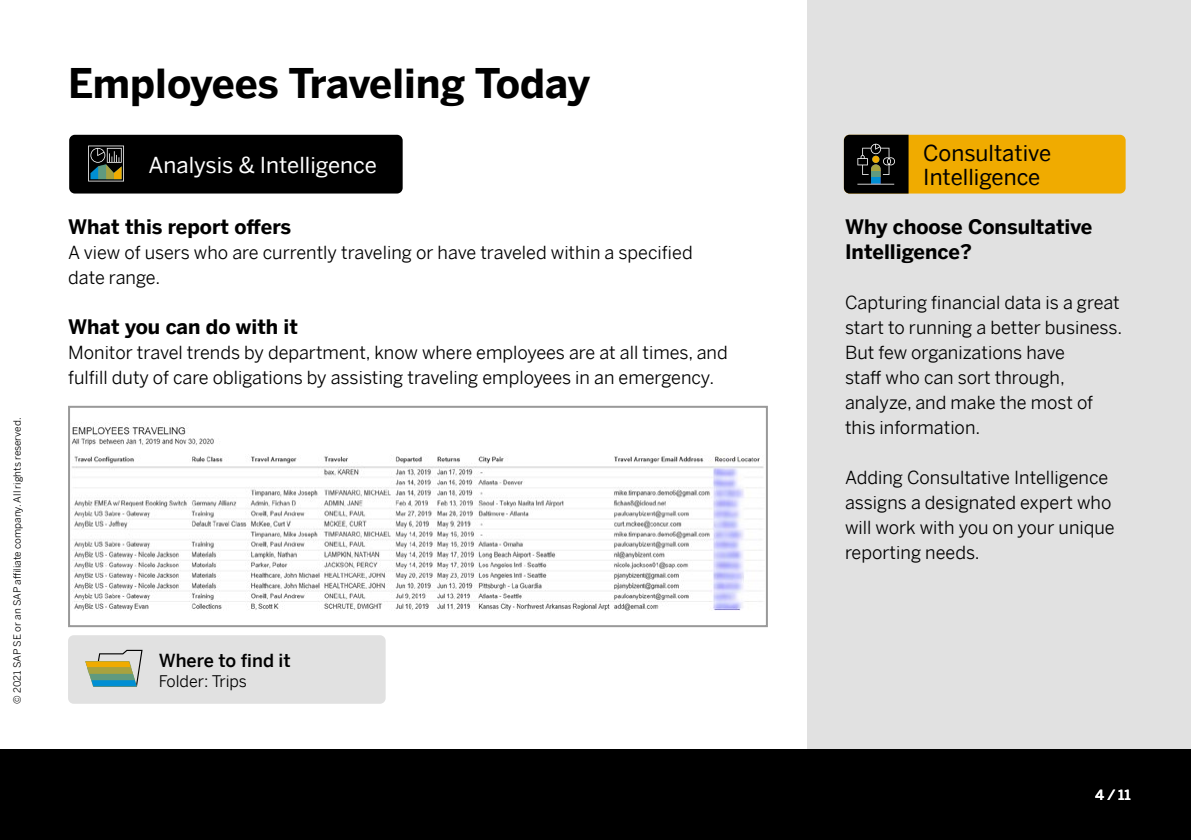
<style>
.page{position:relative;width:1191px;height:840px;background:#fff}
.page>*{position:absolute;margin:0;border:0;box-sizing:border-box;transform-origin:0 0}
.t1{font:700 40px "Benton Sans";letter-spacing:-.005em;color:#000}
.t2{font:22px/24px "Benton Sans";color:#000}
.t3{font:22px "Benton Sans";color:#fff}
.t4{font:700 20px/25px "Benton Sans";color:#000}
.t5{font:18px/25px "Benton Sans";color:#000}
.t6{font:500 18px "Benton Sans";color:#000}
.t7{font:16px "Benton Sans";color:#000}
.t8{font:500 14px "Benton Sans";color:#fff}
.t9{font:10px "Benton Sans";color:#000}
</style>
<div class="page">
<div style="left:807px;top:0;width:384px;height:748px;background:#e1e1e1"></div>
<div style="left:844px;top:135px;width:281px;height:58px;background:#f0ab00;border-radius:6px"></div>
<svg style="left:844px;top:135px;width:64px;height:58px;background:#131613"></svg>
<div style="left:0;top:748px;width:1191px;height:91px;background:#000"></div>
<div style="left:68px;top:635px;width:318px;height:68px;background:#e1e1e1;border-radius:6px"></div>
<div style="left:69px;top:135px;width:334px;height:58px;background:#000;border-radius:6px"></div>
<svg style="left:85px;top:649px;width:58px;height:37px"></svg>
<img style="left:72px;top:423px;width:692px;height:187px">
<div style="left:68px;top:405px;width:700px;height:221px;border:2px solid #999"></div>
<svg style="left:88px;top:145px;width:36px;height:36px"></svg>
<p class="t9" style="left:9px;top:703px;width:287px;rotate:-90deg">© 2021 SAP SE or an SAP affiliate company. All rights reserved.</p>
<h1 class="t1" style="left:68px;top:54px;width:523px">Employees Traveling Today</h1>
<p class="t3" style="left:149px;top:146px;width:230px">Analysis &amp; Intelligence</p>
<p class="t4" style="left:68px;top:213px;width:224px">What this report offers</p>
<p class="t5" style="left:68px;top:237px;width:626px">A view of users who are currently traveling or have traveled within a specified date range.</p>
<p class="t4" style="left:68px;top:313px;width:231px">What you can do with it</p>
<p class="t5" style="left:68px;top:337px;width:661px">Monitor travel trends by department, know where employees are at all times, and fulfill duty of care obligations by assisting traveling employees in an emergency.</p>
<p class="t6" style="left:159px;top:644px;width:133px">Where to find it</p>
<p class="t7" style="left:159px;top:666px;width:90px">Folder: Trips</p>
<p class="t2" style="left:923px;top:138px;width:129px">Consultative<br>Intelligence</p>
<p class="t4" style="left:845px;top:213px;width:249px">Why choose Consultative<br>Intelligence?</p>
<p class="t5" style="left:845px;top:287px;width:279px">Capturing financial data is a great start to running a better business.<br>But few organizations have<br>staff who can sort through, analyze, and make the most of this information.</p>
<p class="t5" style="left:845px;top:462px;width:271px">Adding Consultative Intelligence assigns a designated expert who will work with you on your unique reporting needs.</p>
<p class="t8" style="left:1095px;top:781px;width:37px">4 / 11</p>
</div>
